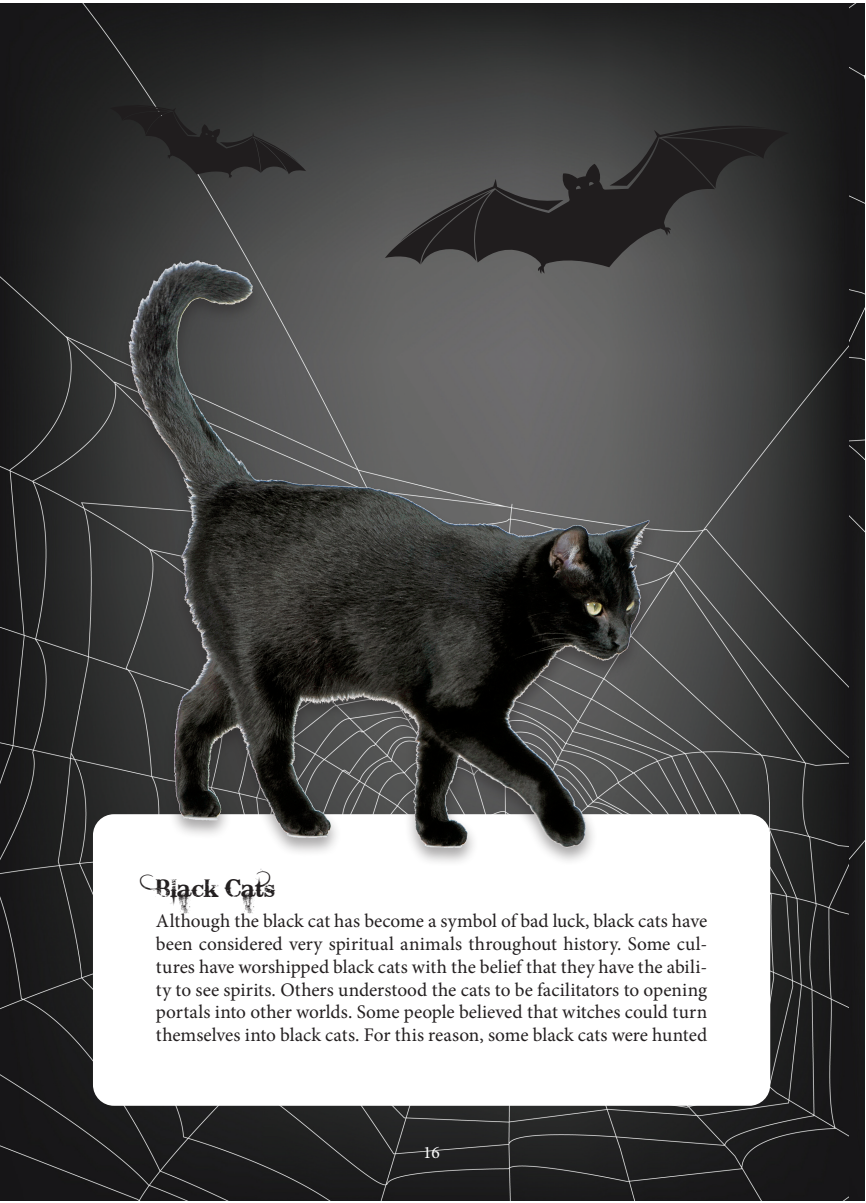
<style>
.page{position:relative;width:866px;height:1203px;background:#fff}
.page>*{position:absolute;margin:0;border:0;box-sizing:border-box;transform-origin:0 0}
.t1{font:24.5px "Bleeding Cowboys";letter-spacing:.03em;color:#231f20}
.t2{font:19.25px/22.8px "Minion Pro";color:#231f20;text-align:justify}
.t3{font:17.5px "Minion Pro";color:#fff}
</style>
<div class="page">
<img style="left:0;top:3px;width:865px;height:1197px">
<div style="left:93px;top:814px;width:677px;height:292px;background:#fff;border-radius:21px"></div>
<svg style="left:385px;top:123px;width:404px;height:151px;background:#3a3939"></svg>
<svg style="left:110px;top:104px;width:196px;height:74px;background:#2d2c2c"></svg>
<img style="left:103px;top:254px;width:562px;height:608px">
<p class="t1" style="left:156px;top:874px;width:120px">Black Cats</p>
<p class="t2" style="left:156px;top:910px;width:553px">Although the black cat has become a symbol of bad luck, black cats have been considered very spiritual animals throughout history. Some cul&shy;tures have worshipped black cats with the belief that they have the abili&shy;ty to see spirits. Others understood the cats to be facilitators to opening portals into other worlds. Some people believed that witches could turn themselves into black cats. For this reason, some black cats were hunted</p>
<p class="t3" style="left:423px;top:1140px;width:18px">16</p>
</div>
